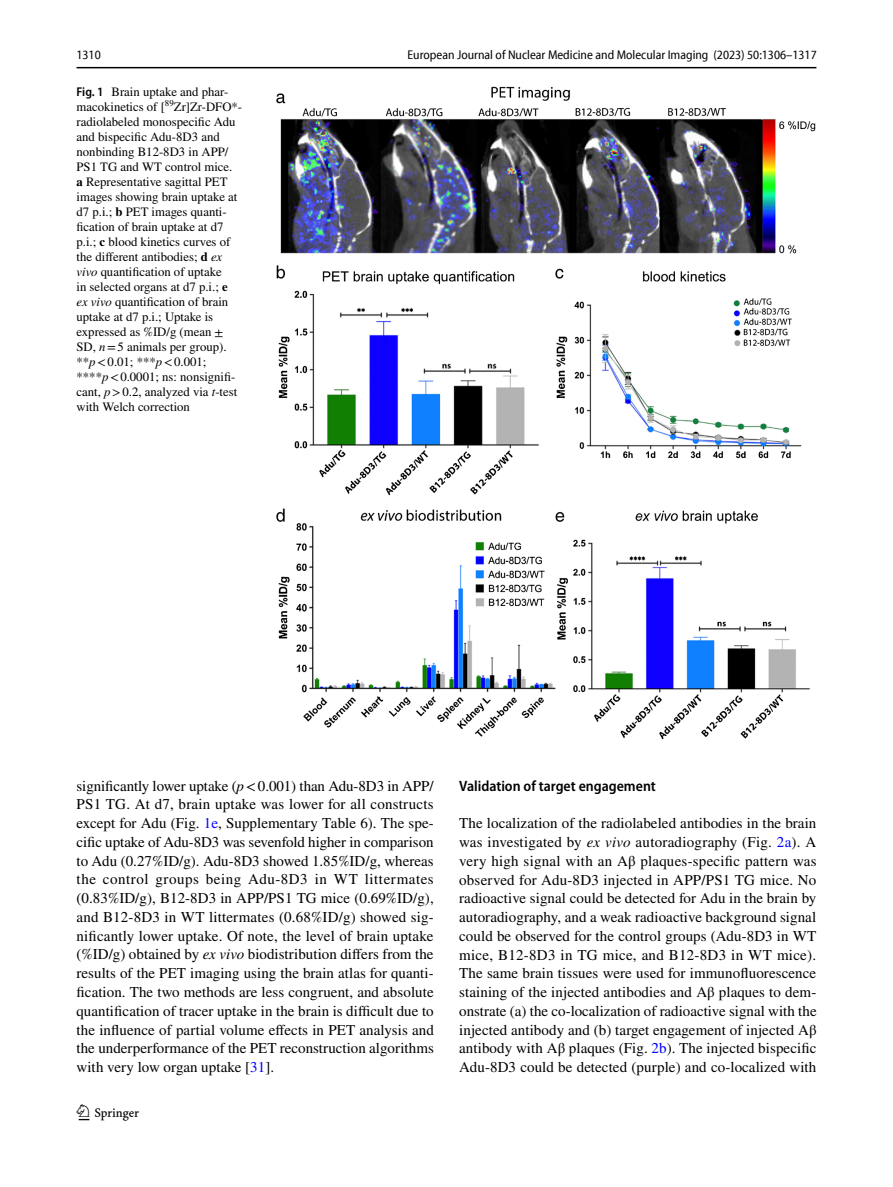
<style>
.page{position:relative;width:893px;height:1187px;background:#fff}
.page>*{position:absolute;margin:0;border:0;box-sizing:border-box;transform-origin:0 0}
.t1{font:22.5px "Springnew Regular 2";color:#000}
.t2{font:15px/18.8px "STIX";letter-spacing:.005em;color:#000;text-align:justify}
.t3{font:600 semi-condensed 15px "Myriad Pro";color:#000}
.t4{font:12.75px/15px "STIX";color:#000}
.t5{font:semi-condensed 12.75px "Myriad Pro Unic";color:#000}
.s1{font-family:"Myriad Pro";font-weight:600;font-stretch:semi-condensed}
.s2{font-weight:700}
.s3{font-style:italic}
.s4{color:#00f}
</style>
<div class="page">
<hr style="left:77px;top:67px;width:739px;height:1px;background:#000">
<img style="left:276px;top:87px;width:540px;height:652px">
<p class="t5" style="left:77px;top:50px;width:26px">1310</p>
<p class="t5" style="left:408px;top:50px;width:411px">European Journal of Nuclear Medicine and Molecular Imaging (2023) 50:1306–1317</p>
<p class="t4" style="left:77px;top:85px;width:167px"><span class="s1">Fig. 1</span> Brain uptake and phar&shy;macokinetics of [<sup>89</sup>Zr]Zr-DFO*- radiolabeled monospecific Adu and bispecific Adu-8D3 and nonbinding B12-8D3 in APP/<br>PS1 TG and WT control mice.<br><span class="s2">a</span> Representative sagittal PET images showing brain uptake at d7 p.i.; <span class="s2">b</span> PET images quanti&shy;fication of brain uptake at d7 p.i.; <span class="s2">c</span> blood kinetics curves of the different antibodies; <span class="s2">d</span> <span class="s3">ex vivo</span> quantification of uptake<br>in selected organs at d7 p.i.; <span class="s2">e<br></span><span class="s3">ex vivo</span> quantification of brain uptake at d7 p.i.; Uptake is expressed as %ID/g (mean ±<br>SD, <span class="s3">n</span>=5 animals per group). **<span class="s3">p</span>&lt;0.01; ***<span class="s3">p</span>&lt;0.001; ****<span class="s3">p</span>&lt;0.0001; ns: nonsignifi&shy;cant, <span class="s3">p</span>&gt;0.2, analyzed via <span class="s3">t</span>-test with Welch correction</p>
<p class="t2" style="left:77px;top:777px;width:359px">significantly lower uptake (<span class="s3">p</span>&lt;0.001) than Adu-8D3 in APP/ PS1 TG. At d7, brain uptake was lower for all constructs except for Adu (Fig. <span class="s4">1e</span>, Supplementary Table 6). The spe&shy;cific uptake of Adu-8D3 was sevenfold higher in comparison to Adu (0.27%ID/g). Adu-8D3 showed 1.85%ID/g, whereas the control groups being Adu-8D3 in WT littermates (0.83%ID/g), B12-8D3 in APP/PS1 TG mice (0.69%ID/g), and B12-8D3 in WT littermates (0.68%ID/g) showed sig&shy;nificantly lower uptake. Of note, the level of brain uptake (%ID/g) obtained by <span class="s3">ex vivo</span> biodistribution differs from the results of the PET imaging using the brain atlas for quanti&shy;fication. The two methods are less congruent, and absolute quantification of tracer uptake in the brain is difficult due to the influence of partial volume effects in PET analysis and the underperformance of the PET reconstruction algorithms with very low organ uptake [<span class="s4">31</span>].</p>
<p class="t3" style="left:459px;top:777px;width:198px">Validation of target engagement</p>
<p class="t2" style="left:459px;top:814px;width:359px">The localization of the radiolabeled antibodies in the brain was investigated by <span class="s3">ex vivo</span> autoradiography (Fig. <span class="s4">2a</span>). A very high signal with an Aβ plaques-specific pattern was observed for Adu-8D3 injected in APP/PS1 TG mice. No radioactive signal could be detected for Adu in the brain by autoradiography, and a weak radioactive background signal could be observed for the control groups (Adu-8D3 in WT mice, B12-8D3 in TG mice, and B12-8D3 in WT mice).<br>The same brain tissues were used for immunofluorescence staining of the injected antibodies and Aβ plaques to dem&shy;onstrate (a) the co-localization of radioactive signal with the injected antibody and (b) target engagement of injected Aβ antibody with Aβ plaques (Fig. <span class="s4">2b</span>). The injected bispecific Adu-8D3 could be detected (purple) and co-localized with</p>
<h1 class="t1" style="left:79px;top:1104px;width:62px">1 3</h1>
</div>
